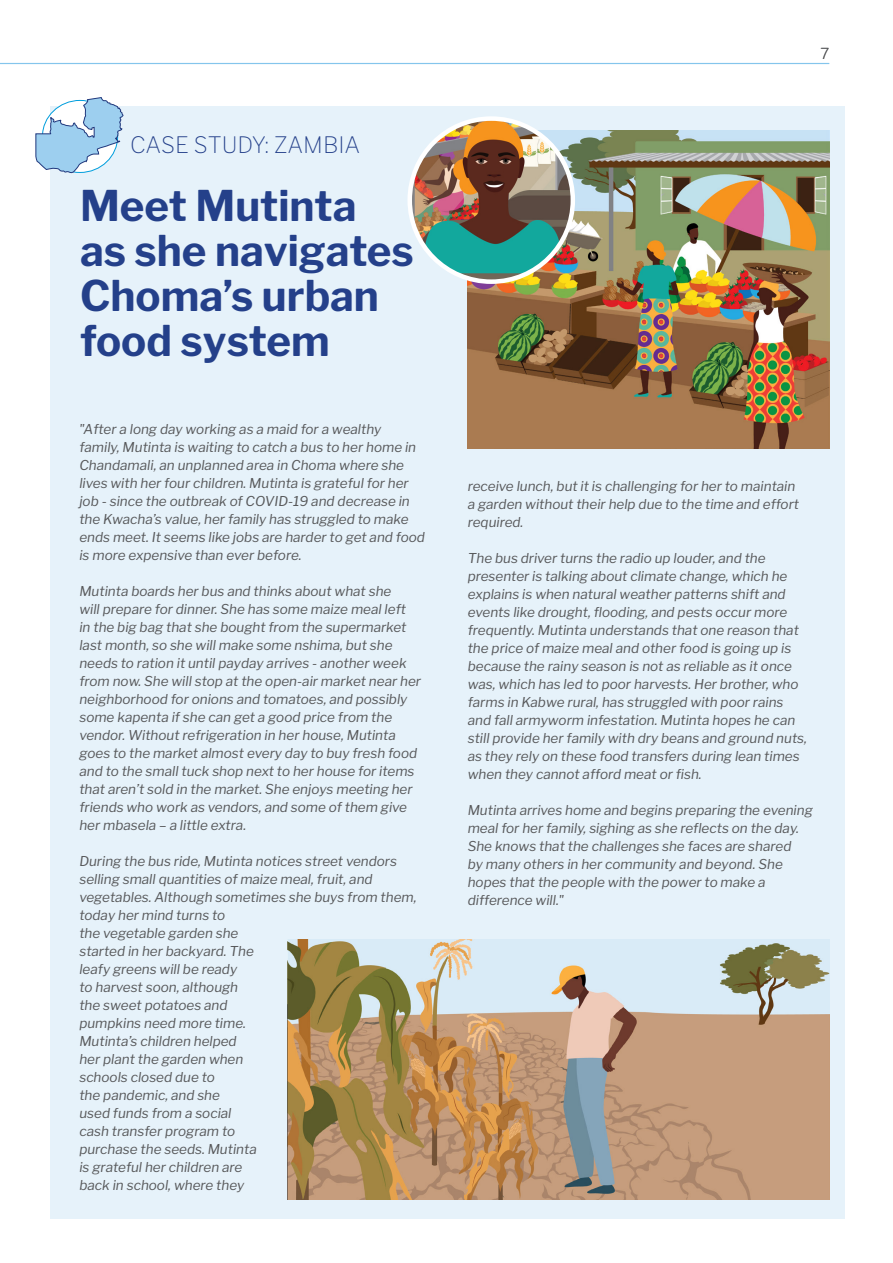
<style>
.page{position:relative;width:893px;height:1263px;background:#fff}
.page>*{position:absolute;margin:0;border:0;box-sizing:border-box;transform-origin:0 0}
.t1{font:700 42px/45px "Libre Franklin";color:#24408a}
.t2{font:100 22.5px "Libre Franklin";color:#24408a}
.t3{font:200 15px "Libre Franklin";color:#57585a}
.t4{font:italic 13.5px/18px "Libre Franklin";color:#57585a}
</style>
<div class="page">
<hr style="left:0;top:63px;width:829px;height:1px;background:#84c5ec">
<div style="left:50px;top:106px;width:795px;height:1112px;background:#e6f2fa"></div>
<img style="left:468px;top:131px;width:361px;height:318px">
<img style="left:288px;top:940px;width:541px;height:259px">
<img style="left:410px;top:119px;width:163px;height:163px;border-radius:82px">
<div style="left:407px;top:116px;width:168px;height:168px;border:4px solid #fff;border-radius:50%"></div>
<svg style="left:35px;top:97px;width:89px;height:76px"></svg>
<h2 class="t2" style="left:130px;top:131px;width:232px">CASE STUDY: ZAMBIA</h2>
<h1 class="t1" style="left:80px;top:184px;width:335px">Meet Mutinta<br>as she navigates<br>Choma’s urban food system</h1>
<p class="t4" style="left:79px;top:420px;width:347px">"After a long day working as a maid for a wealthy family, Mutinta is waiting to catch a bus to her home in Chandamali, an unplanned area in Choma where she lives with her four children. Mutinta is grateful for her job - since the outbreak of COVID-19 and decrease in the Kwacha’s value, her family has struggled to make ends meet. It seems like jobs are harder to get and food is more expensive than ever before.</p>
<p class="t4" style="left:79px;top:582px;width:343px">Mutinta boards her bus and thinks about what she<br>will prepare for dinner. She has some maize meal left<br>in the big bag that she bought from the supermarket last month, so she will make some nshima, but she needs to ration it until payday arrives - another week from now. She will stop at the open-air market near her neighborhood for onions and tomatoes, and possibly some kapenta if she can get a good price from the vendor. Without refrigeration in her house, Mutinta goes to the market almost every day to buy fresh food and to the small tuck shop next to her house for items that aren’t sold in the market. She enjoys meeting her friends who work as vendors, and some of them give her mbasela – a little extra.</p>
<p class="t4" style="left:79px;top:852px;width:339px">During the bus ride, Mutinta notices street vendors selling small quantities of maize meal, fruit, and vegetables. Although sometimes she buys from them, today her mind turns to<br>the vegetable garden she<br>started in her backyard. The<br>leafy greens will be ready<br>to harvest soon, although<br>the sweet potatoes and<br>pumpkins need more time.<br>Mutinta’s children helped<br>her plant the garden when<br>schools closed due to<br>the pandemic, and she<br>used funds from a social<br>cash transfer program to<br>purchase the seeds. Mutinta<br>is grateful her children are<br>back in school, where they</p>
<p class="t3" style="left:820px;top:45px;width:10px">7</p>
<p class="t4" style="left:468px;top:477px;width:333px">receive lunch, but it is challenging for her to maintain a garden without their help due to the time and effort required.</p>
<p class="t4" style="left:468px;top:549px;width:341px">The bus driver turns the radio up louder, and the presenter is talking about climate change, which he explains is when natural weather patterns shift and events like drought, flooding, and pests occur more frequently. Mutinta understands that one reason that the price of maize meal and other food is going up is because the rainy season is not as reliable as it once was, which has led to poor harvests. Her brother, who farms in Kabwe rural, has struggled with poor rains and fall armyworm infestation. Mutinta hopes he can still provide her family with dry beans and ground nuts, as they rely on these food transfers during lean times when they cannot afford meat or fish.</p>
<p class="t4" style="left:468px;top:801px;width:347px">Mutinta arrives home and begins preparing the evening meal for her family, sighing as she reflects on the day.<br>She knows that the challenges she faces are shared<br>by many others in her community and beyond. She hopes that the people with the power to make a difference will."</p>
</div>
